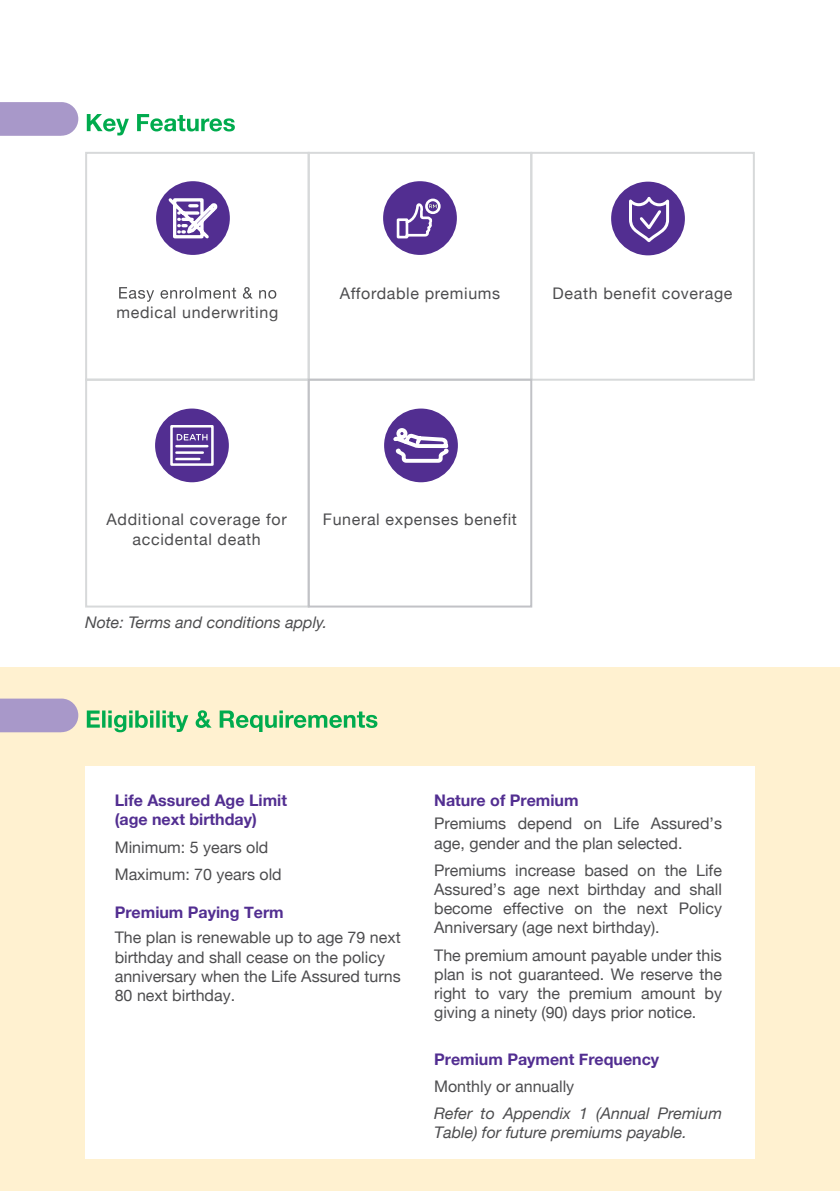
<style>
.page{position:relative;width:840px;height:1191px;background:#fff}
.page>*{position:absolute;margin:0;border:0;box-sizing:border-box;transform-origin:0 0}
.t1{font:16px/19.2px "Helvetica Neue";color:#4d4d4f}
.t2{font:16px/19.2px "Helvetica Neue";letter-spacing:.04em;color:#4d4d4f;text-align:center}
.t3{font:700 16px/19.2px "Helvetica Neue";color:#522e91}
.t4{font:italic 16px/19.2px "Helvetica Neue";color:#4d4d4f}
</style>
<div class="page">
<div style="left:0;top:668px;width:839px;height:523px;background:#fff1d0"></div>
<div style="left:85px;top:766px;width:669px;height:392px;background:#fff"></div>
<svg style="left:87px;top:710px;width:290px;height:22px"></svg>
<div style="left:85px;top:152px;width:224px;height:229px;border:2px solid #d7d9da"></div>
<div style="left:307px;top:152px;width:225px;height:229px;border:2px solid #d7d9da"></div>
<div style="left:530px;top:152px;width:224px;height:229px;border:2px solid #d7d9da"></div>
<svg style="left:119px;top:287px;width:157px;height:15px"></svg>
<div style="left:85px;top:379px;width:224px;height:228px;border:2px solid #d7d9da"></div>
<div style="left:307px;top:379px;width:225px;height:228px;border:2px solid #c1c2c6"></div>
<div style="left:156px;top:181px;width:74px;height:74px;background:#522e91;border-radius:50%"></div>
<div style="left:383px;top:181px;width:73px;height:74px;background:#522e91;border-radius:50%"></div>
<div style="left:384px;top:408px;width:73px;height:74px;background:#522e91;border-radius:50%"></div>
<svg style="left:87px;top:114px;width:148px;height:21px"></svg>
<svg style="left:0;top:102px;width:78px;height:34px;background:#ac9dcb"></svg>
<svg style="left:0;top:698px;width:78px;height:34px;background:#ad9dc9"></svg>
<svg style="left:168px;top:198px;width:50px;height:41px"></svg>
<svg style="left:396px;top:204px;width:40px;height:35px"></svg>
<div style="left:425px;top:199px;width:15px;height:15px;border:3px solid #fff;border-radius:50%"></div>
<div style="left:155px;top:408px;width:74px;height:74px;background:#522e91;border-radius:50%"></div>
<svg style="left:170px;top:425px;width:44px;height:41px"></svg>
<svg style="left:393px;top:428px;width:56px;height:35px"></svg>
<div style="left:610px;top:182px;width:74px;height:73px;background:#522e91;border-radius:50%"></div>
<svg style="left:629px;top:196px;width:41px;height:46px"></svg>
<p class="t2" style="left:116px;top:303px;width:163px">medical underwriting</p>
<p class="t2" style="left:339px;top:284px;width:162px">Affordable premiums</p>
<p class="t2" style="left:552px;top:284px;width:181px">Death benefit coverage</p>
<p class="t2" style="left:107px;top:511px;width:181px">Additional coverage for accidental death</p>
<p class="t2" style="left:323px;top:511px;width:195px">Funeral expenses benefit</p>
<p class="t4" style="left:85px;top:613px;width:243px">Note: Terms and conditions apply.</p>
<p class="t3" style="left:115px;top:791px;width:174px">Life Assured Age Limit (age next birthday)</p>
<p class="t1" style="left:115px;top:834px;width:168px;line-height:27.2px">Minimum: 5 years old<br>Maximum: 70 years old</p>
<p class="t3" style="left:115px;top:903px;width:170px">Premium Paying Term</p>
<p class="t1" style="left:115px;top:929px;width:287px">The plan is renewable up to age 79 next birthday and shall cease on the policy anniversary when the Life Assured turns 80 next birthday.</p>
<p class="t3" style="left:434px;top:791px;width:146px">Nature of Premium</p>
<p class="t1" style="left:434px;top:815px;width:289px">Premiums depend on Life Assured’s age, gender and the plan selected.</p>
<p class="t1" style="left:434px;top:861px;width:289px;text-align:justify">Premiums increase based on the Life Assured’s age next birthday and shall become effective on the next Policy Anniversary (age next birthday).</p>
<p class="t1" style="left:434px;top:946px;width:289px;text-align:justify">The premium amount payable under this plan is not guaranteed. We reserve the right to vary the premium amount by giving a ninety (90) days prior notice.</p>
<p class="t3" style="left:434px;top:1049px;width:226px">Premium Payment Frequency</p>
<p class="t1" style="left:434px;top:1077px;width:141px">Monthly or annually</p>
<p class="t4" style="left:434px;top:1104px;width:289px">Refer to Appendix 1 (Annual Premium<br>Table) for future premiums payable.</p>
</div>
